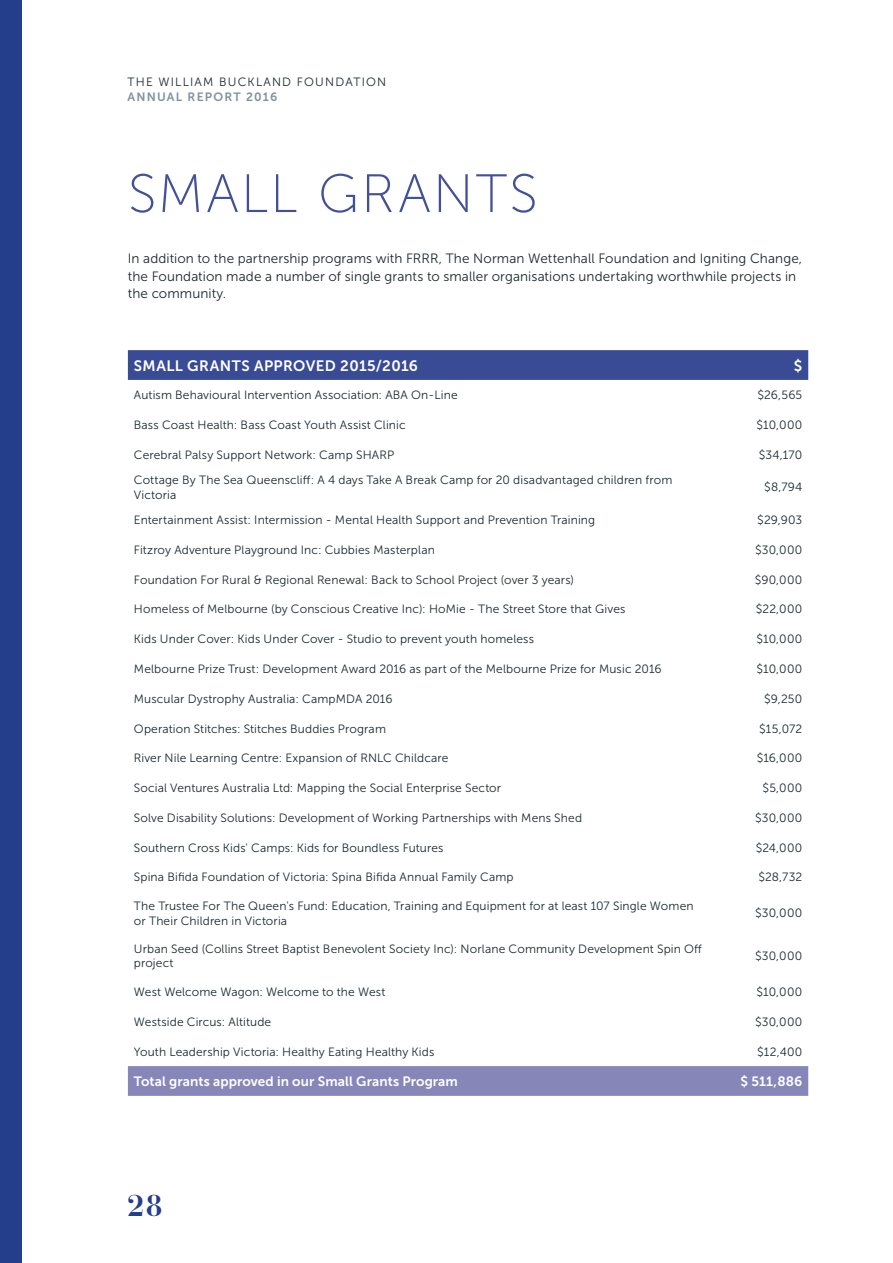
<style>
.page{position:relative;width:893px;height:1263px;background:#fff}
.page>*{position:absolute;margin:0;border:0;box-sizing:border-box;transform-origin:0 0}
.t1{font:54px "Museo Sans 100";letter-spacing:.035em;color:#435297}
.t2{font:700 30px "Bauer Bodoni";color:#243e8c}
.t3{font:15px "Museo Sans 700";letter-spacing:.025em;color:#fff}
.t4{font:13.5px/17.2px "Museo Sans 300";letter-spacing:.005em;color:#1a282f}
.t5{font:13.5px "Museo Sans 700";letter-spacing:.005em;color:#fff}
.t6{font:12px/14.4px "Museo Sans 300";letter-spacing:.01em;color:#1a282f}
.t7{font:12px "Museo Sans 300";letter-spacing:.1em;color:#1a282f}
.t8{font:12px "Museo Sans 700";letter-spacing:.1em;color:#81929d}
</style>
<div class="page">
<div style="left:0;top:0;width:21px;height:1263px;background:#243e8c"></div>
<div style="left:128px;top:350px;width:680px;height:30px;background:#394b94"></div>
<div style="left:128px;top:1066px;width:680px;height:30px;background:#8687b8"></div>
<p class="t7" style="left:128px;top:76px;width:260px">THE WILLIAM BUCKLAND FOUNDATION</p>
<p class="t8" style="left:128px;top:90px;width:151px">ANNUAL REPORT 2016</p>
<h1 class="t1" style="left:128px;top:165px;width:411px">SMALL GRANTS</h1>
<p class="t4" style="left:128px;top:250px;width:676px">In addition to the partnership programs with FRRR, The Norman Wettenhall Foundation and Igniting Change, the Foundation made a number of single grants to smaller organisations undertaking worthwhile projects in the community.</p>
<p class="t3" style="left:134px;top:357px;width:286px">SMALL GRANTS APPROVED 2015/2016</p>
<p class="t3" style="left:794px;top:357px;width:10px">$</p>
<p class="t6" style="left:134px;top:388px;width:325px">Autism Behavioural Intervention Association: ABA On-Line</p>
<p class="t6" style="left:757px;top:388px;width:46px">$26,565</p>
<p class="t6" style="left:134px;top:418px;width:273px">Bass Coast Health: Bass Coast Youth Assist Clinic</p>
<p class="t6" style="left:756px;top:418px;width:47px">$10,000</p>
<p class="t6" style="left:134px;top:448px;width:262px">Cerebral Palsy Support Network: Camp SHARP</p>
<p class="t6" style="left:759px;top:448px;width:45px">$34,170</p>
<p class="t6" style="left:134px;top:473px;width:540px">Cottage By The Sea Queenscliff: A 4 days Take A Break Camp for 20 disadvantaged children from<br>Victoria</p>
<p class="t6" style="left:764px;top:480px;width:40px">$8,794</p>
<p class="t6" style="left:134px;top:513px;width:463px">Entertainment Assist: Intermission - Mental Health Support and Prevention Training</p>
<p class="t6" style="left:757px;top:513px;width:46px">$29,903</p>
<p class="t6" style="left:134px;top:542px;width:302px">Fitzroy Adventure Playground Inc: Cubbies Masterplan</p>
<p class="t6" style="left:755px;top:542px;width:49px">$30,000</p>
<p class="t6" style="left:134px;top:572px;width:442px">Foundation For Rural &amp; Regional Renewal: Back to School Project (over 3 years)</p>
<p class="t6" style="left:755px;top:572px;width:49px">$90,000</p>
<p class="t6" style="left:134px;top:602px;width:493px">Homeless of Melbourne (by Conscious Creative Inc): HoMie - The Street Store that Gives</p>
<p class="t6" style="left:756px;top:602px;width:48px">$22,000</p>
<p class="t6" style="left:134px;top:632px;width:402px">Kids Under Cover: Kids Under Cover - Studio to prevent youth homeless</p>
<p class="t6" style="left:756px;top:632px;width:47px">$10,000</p>
<p class="t6" style="left:134px;top:662px;width:529px">Melbourne Prize Trust: Development Award 2016 as part of the Melbourne Prize for Music 2016</p>
<p class="t6" style="left:756px;top:662px;width:47px">$10,000</p>
<p class="t6" style="left:134px;top:691px;width:260px">Muscular Dystrophy Australia: CampMDA 2016</p>
<p class="t6" style="left:764px;top:691px;width:40px">$9,250</p>
<p class="t6" style="left:134px;top:721px;width:254px">Operation Stitches: Stitches Buddies Program</p>
<p class="t6" style="left:759px;top:721px;width:45px">$15,072</p>
<p class="t6" style="left:134px;top:751px;width:316px">River Nile Learning Centre: Expansion of RNLC Childcare</p>
<p class="t6" style="left:757px;top:751px;width:47px">$16,000</p>
<p class="t6" style="left:134px;top:781px;width:369px">Social Ventures Australia Ltd: Mapping the Social Enterprise Sector</p>
<p class="t6" style="left:763px;top:781px;width:41px">$5,000</p>
<p class="t6" style="left:134px;top:810px;width:450px">Solve Disability Solutions: Development of Working Partnerships with Mens Shed</p>
<p class="t6" style="left:755px;top:810px;width:49px">$30,000</p>
<p class="t6" style="left:134px;top:840px;width:311px">Southern Cross Kids' Camps: Kids for Boundless Futures</p>
<p class="t6" style="left:756px;top:840px;width:48px">$24,000</p>
<p class="t6" style="left:134px;top:870px;width:381px">Spina Bifida Foundation of Victoria: Spina Bifida Annual Family Camp</p>
<p class="t6" style="left:758px;top:870px;width:45px">$28,732</p>
<p class="t6" style="left:134px;top:899px;width:561px">The Trustee For The Queen's Fund: Education, Training and Equipment for at least 107 Single Women or Their Children in Victoria</p>
<p class="t6" style="left:755px;top:906px;width:49px">$30,000</p>
<p class="t6" style="left:134px;top:941px;width:570px">Urban Seed (Collins Street Baptist Benevolent Society Inc): Norlane Community Development Spin Off project</p>
<p class="t6" style="left:755px;top:949px;width:49px">$30,000</p>
<p class="t6" style="left:134px;top:985px;width:253px">West Welcome Wagon: Welcome to the West</p>
<p class="t6" style="left:756px;top:985px;width:47px">$10,000</p>
<p class="t6" style="left:134px;top:1015px;width:139px">Westside Circus: Altitude</p>
<p class="t6" style="left:755px;top:1015px;width:49px">$30,000</p>
<p class="t6" style="left:134px;top:1044px;width:302px">Youth Leadership Victoria: Healthy Eating Healthy Kids</p>
<p class="t6" style="left:757px;top:1044px;width:47px">$12,400</p>
<p class="t5" style="left:134px;top:1074px;width:326px">Total grants approved in our Small Grants Program</p>
<p class="t5" style="left:740px;top:1074px;width:63px">$ 511,886</p>
<h2 class="t2" style="left:128px;top:1188px;width:36px">28</h2>
</div>
